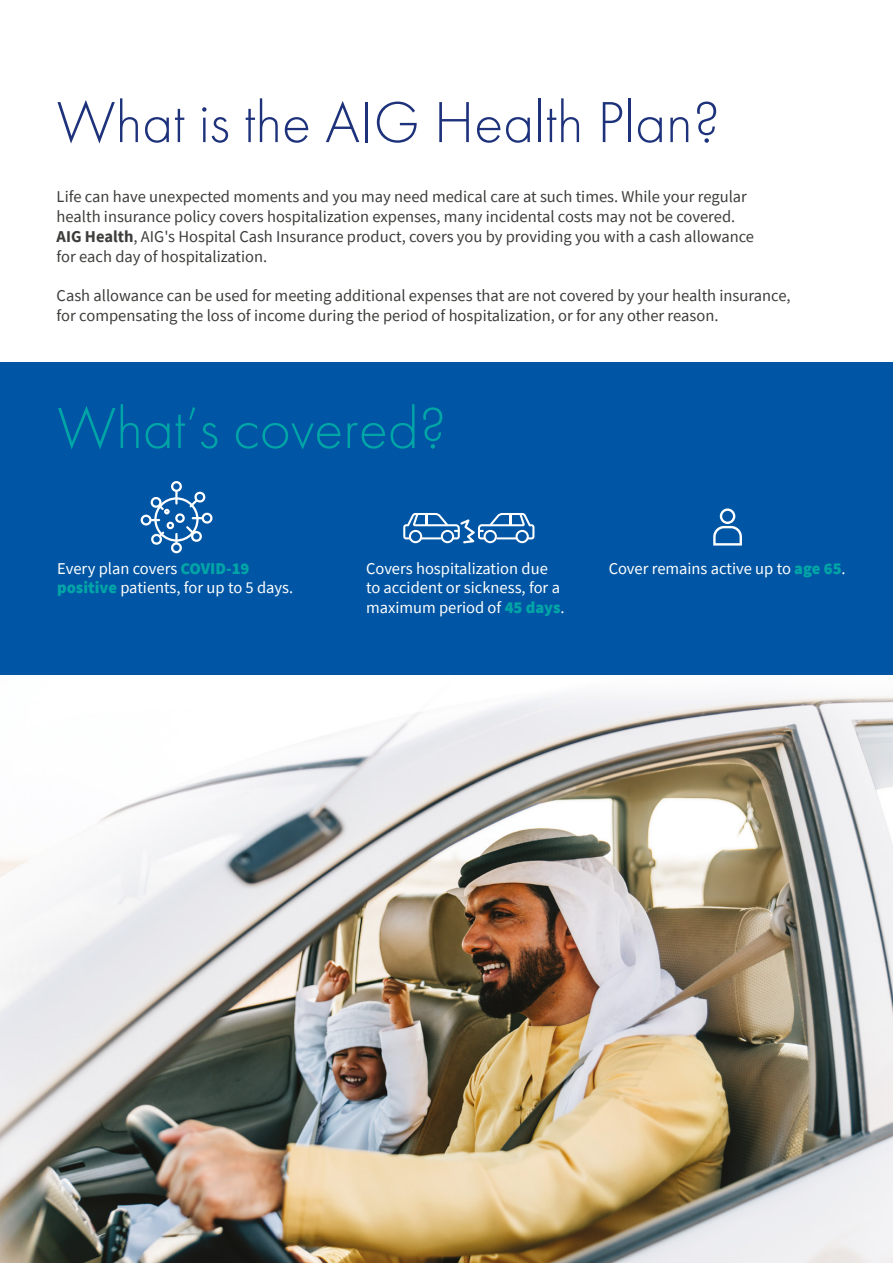
<style>
.page{position:relative;width:893px;height:1263px;background:#fff}
.page>*{position:absolute;margin:0;border:0;box-sizing:border-box;transform-origin:0 0}
.t1{font:300 60px "Futura PT";color:#1d327b}
.t2{font:300 60px "Futura PT";color:#00a5a7}
.t3{font:16.5px/19.8px "Source Sans Pro";color:#3d3d3b}
.t4{font:16.5px/19.8px "Source Sans Pro";color:#fff}
.s1{font-weight:700}
.s2{font-weight:900;color:#00a5a7}
</style>
<div class="page">
<img style="left:0;top:674px;width:893px;height:589px">
<div style="left:0;top:362px;width:893px;height:312px;background:#0056a4"></div>
<div style="left:154px;top:497px;width:45px;height:45px;border:2px solid #fff;border-radius:50%"></div>
<div style="left:171px;top:481px;width:11px;height:11px;border:2px solid #fff;border-radius:50%"></div>
<div style="left:202px;top:513px;width:10px;height:11px;border:2px solid #fff;border-radius:50%"></div>
<svg style="left:175px;top:534px;width:3px;height:8px"></svg>
<div style="left:171px;top:542px;width:11px;height:11px;border:2px solid #fff;border-radius:50%"></div>
<svg style="left:184px;top:517px;width:20px;height:25px"></svg>
<svg style="left:188px;top:491px;width:18px;height:18px"></svg>
<div style="left:141px;top:515px;width:11px;height:10px;border:2px solid #fff;border-radius:50%"></div>
<svg style="left:151px;top:529px;width:15px;height:16px"></svg>
<div style="left:175px;top:513px;width:10px;height:10px;border:2px solid #fff;border-radius:50%"></div>
<div style="left:167px;top:522px;width:7px;height:7px;border:2px solid #fff;border-radius:50%"></div>
<svg style="left:148px;top:492px;width:30px;height:29px"></svg>
<svg style="left:403px;top:513px;width:131px;height:30px"></svg>
<svg style="left:713px;top:508px;width:29px;height:37px"></svg>
<h1 class="t1" style="left:57px;top:88px;width:665px">What is the AIG Health Plan?</h1>
<p class="t3" style="left:57px;top:187px;width:699px">Life can have unexpected moments and you may need medical care at such times. While your regular health insurance policy covers hospitalization expenses, many incidental costs may not be covered.<br><span class="s1">AIG Health</span>, AIG's Hospital Cash Insurance product, covers you by providing you with a cash allowance for each day of hospitalization.</p>
<p class="t3" style="left:57px;top:286px;width:735px">Cash allowance can be used for meeting additional expenses that are not covered by your health insurance, for compensating the loss of income during the period of hospitalization, or for any other reason.</p>
<h1 class="t2" style="left:57px;top:394px;width:391px">What’s covered?</h1>
<p class="t4" style="left:57px;top:558px;width:237px">Every plan covers <span class="s2">COVID-19 positive</span> patients, for up to 5 days.</p>
<p class="t4" style="left:366px;top:558px;width:200px">Covers hospitalization due to accident or sickness, for a maximum period of <span class="s2">45 days</span>.</p>
<p class="t4" style="left:609px;top:558px;width:239px">Cover remains active up to <span class="s2">age 65</span>.</p>
</div>
